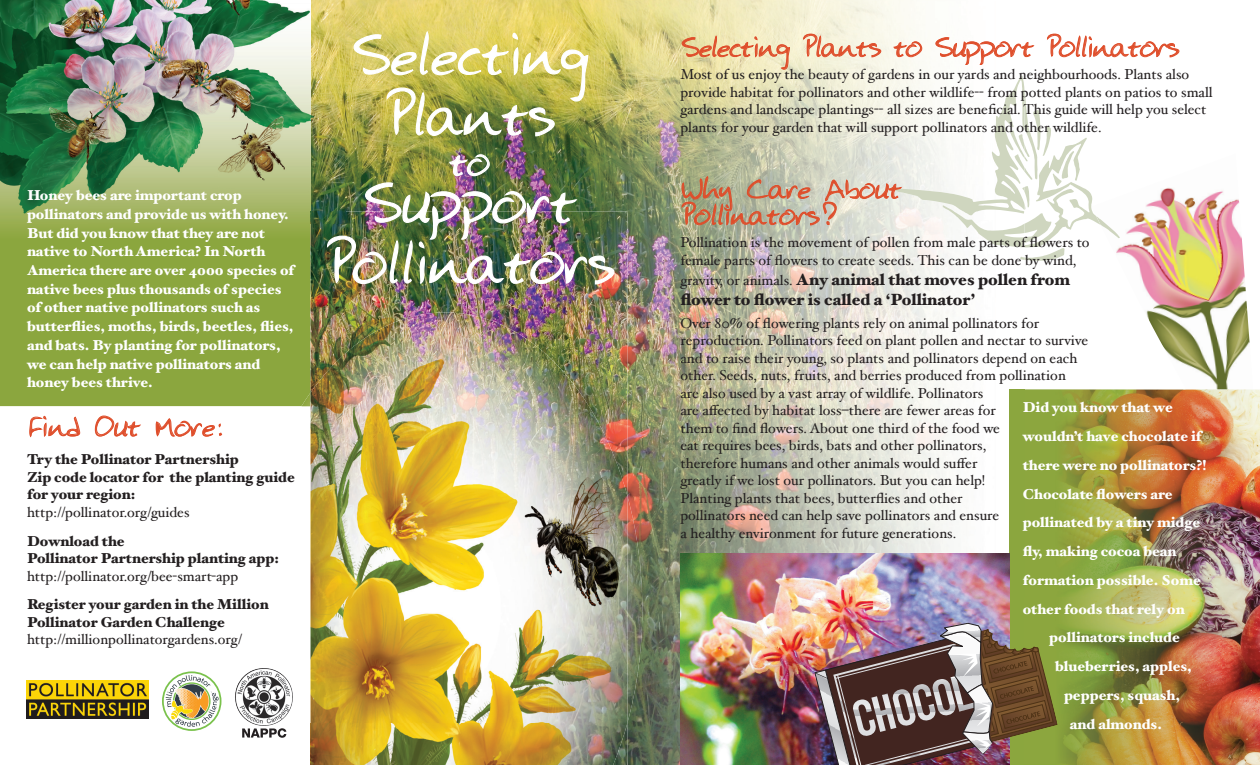
<style>
.page{position:relative;width:1260px;height:765px;background:#fff}
.page>*{position:absolute;margin:0;border:0;box-sizing:border-box;transform-origin:0 0}
.t1{font:60px/60.6px "Hansons Hand";color:#fff;text-align:center}
.t2{font:40px "Hansons Hand";color:#fff}
.t3{font:28.75px/26.2px "Hansons Hand";color:#df4e2b}
.t4{font:28.75px "Hansons Hand";letter-spacing:-.02em;color:#df4e2b}
.t5{font:900 16.25px/20px "Hoefler Text";color:#231f20}
.t6{font:14.38px/17.5px "Hoefler Text";color:#231f20}
.t7{font:900 14.38px/18.8px "Hoefler Text";color:#fff}
.t8{font:900 14.38px/17.5px "Hoefler Text";color:#231f20}
.s1{font-weight:400;font-size:14.38px}
</style>
<div class="page">
<img style="left:345px;top:0;width:424px;height:212px">
<img style="left:769px;top:0;width:254px;height:554px">
<img style="left:628px;top:212px;width:142px;height:553px">
<img style="left:894px;top:80px;width:130px;height:135px">
<img style="left:942px;top:205px;width:78px;height:42px">
<svg style="left:1020px;top:87px;width:72px;height:174px"></svg>
<div style="left:0;top:223px;width:310px;height:183px;background:#8ba63e"></div>
<img style="left:0;top:0;width:345px;height:223px">
<svg style="left:248px;top:406px;width:62px;height:329px"></svg>
<img style="left:628px;top:496px;width:14px;height:227px">
<img style="left:1092px;top:187px;width:158px;height:202px">
<img style="left:1096px;top:216px;width:24px;height:22px">
<div style="left:1010px;top:389px;width:250px;height:234px;background:#8ba63e"></div>
<img style="left:1185px;top:389px;width:68px;height:1px">
<img style="left:1024px;top:390px;width:236px;height:375px">
<svg style="left:682px;top:176px;width:220px;height:66px;background:#c7b9a5"></svg>
<img style="left:680px;top:554px;width:330px;height:211px">
<img style="left:814px;top:623px;width:243px;height:142px">
<svg style="left:682px;top:35px;width:108px;height:38px;background:#ebd1a2"></svg>
<svg style="left:803px;top:34px;width:78px;height:23px;background:#f0ceb7"></svg>
<svg style="left:893px;top:41px;width:29px;height:16px"></svg>
<svg style="left:935px;top:37px;width:99px;height:28px"></svg>
<svg style="left:1047px;top:34px;width:132px;height:24px"></svg>
<img style="left:310px;top:212px;width:318px;height:127px">
<img style="left:549px;top:339px;width:79px;height:65px">
<svg style="left:301px;top:381px;width:9px;height:25px"></svg>
<img style="left:310px;top:211px;width:16px;height:12px">
<img style="left:310px;top:312px;width:239px;height:453px">
<img style="left:548px;top:356px;width:40px;height:409px">
<img style="left:588px;top:404px;width:40px;height:361px">
<img style="left:353px;top:30px;width:236px;height:107px">
<img style="left:326px;top:154px;width:289px;height:131px">
<img style="left:27px;top:680px;width:122px;height:38px">
<svg style="left:29px;top:416px;width:51px;height:22px"></svg>
<svg style="left:95px;top:416px;width:46px;height:21px"></svg>
<svg style="left:156px;top:418px;width:66px;height:19px"></svg>
<svg style="left:162px;top:671px;width:59px;height:60px"></svg>
<img style="left:235px;top:668px;width:40px;height:58px">
<svg style="left:242px;top:728px;width:44px;height:10px"></svg>
<p class="t7" style="left:27px;top:186px;width:269px">Honey bees are important crop pollinators and provide us with honey.<br>But did you know that they are not native to North America? In North America there are over 4000 species of native bees plus thousands of species of other native pollinators such as butterflies, moths, birds, beetles, flies, and bats. By planting for pollinators, we can help native pollinators and honey bees thrive.</p>
<h3 class="t3" style="left:27px;top:414px;width:196px">Find Out More:</h3>
<p class="t8" style="left:27px;top:451px;width:269px">Try the Pollinator Partnership<br>Zip code locator for the planting guide for your region:</p>
<p class="t6" style="left:27px;top:503px;width:164px">http://pollinator.org/guides</p>
<p class="t8" style="left:27px;top:532px;width:254px">Download the<br>Pollinator Partnership planting app:</p>
<p class="t6" style="left:27px;top:567px;width:213px">http://pollinator.org/bee-smart-app</p>
<p class="t8" style="left:27px;top:596px;width:243px">Register your garden in the Million<br>Pollinator Garden Challenge</p>
<p class="t6" style="left:27px;top:631px;width:216px">http://millionpollinatorgardens.org/</p>
<h1 class="t1" style="left:350px;top:26px;width:239px">Selecting<br>Plants</h1>
<h2 class="t2" style="left:449px;top:133px;width:42px">to</h2>
<h1 class="t1" style="left:324px;top:174px;width:292px">Support<br>Pollinators</h1>
<h3 class="t4" style="left:680px;top:26px;width:500px">Selecting Plants to Support Pollinators</h3>
<p class="t6" style="left:680px;top:66px;width:534px">Most of us enjoy the beauty of gardens in our yards and neighbourhoods. Plants also provide habitat for pollinators and other wildlife-- from potted plants on patios to small gardens and landscape plantings-- all sizes are beneficial. This guide will help you select plants for your garden that will support pollinators and other wildlife.</p>
<h3 class="t3" style="left:680px;top:176px;width:222px">Why Care About<br>Pollinators?</h3>
<p class="t6" style="left:680px;top:234px;width:411px">Pollination is the movement of pollen from male parts of flowers to female parts of flowers to create seeds. This can be done by wind,</p>
<p class="t5" style="left:680px;top:269px;width:391px"><span class="s1">gravity, or animals.</span> Any animal that moves pollen from flower to flower is called a ‘Pollinator’</p>
<p class="t6" style="left:680px;top:314px;width:409px">Over 80% of flowering plants rely on animal pollinators for reproduction. Pollinators feed on plant pollen and nectar to survive and to raise their young, so plants and pollinators depend on each other. Seeds, nuts, fruits, and berries produced from pollination<br>are also used by a vast array of wildlife. Pollinators<br>are affected by habitat loss–there are fewer areas for<br>them to find flowers. About one third of the food we<br>eat requires bees, birds, bats and other pollinators,<br>therefore humans and other animals would suffer<br>greatly if we lost our pollinators. But you can help!<br>Planting plants that bees, butterflies and other<br>pollinators need can help save pollinators and ensure<br>a healthy environment for future generations.</p>
<p class="t7" style="left:1023px;top:398px;width:152px">Did you know that we</p>
<p class="t7" style="left:1023px;top:427px;width:180px">wouldn’t have chocolate if</p>
<p class="t7" style="left:1023px;top:456px;width:186px">there were no pollinators?!</p>
<p class="t7" style="left:1023px;top:484px;width:151px">Chocolate flowers are</p>
<p class="t7" style="left:1023px;top:513px;width:179px">pollinated by a tiny midge</p>
<p class="t7" style="left:1023px;top:542px;width:155px">fly, making cocoa bean</p>
<p class="t7" style="left:1023px;top:571px;width:180px">formation possible. Some</p>
<p class="t7" style="left:1023px;top:599px;width:163px">other foods that rely on</p>
<p class="t7" style="left:1049px;top:628px;width:132px">pollinators include</p>
<p class="t7" style="left:1055px;top:657px;width:138px">blueberries, apples,</p>
<p class="t7" style="left:1064px;top:686px;width:118px">peppers, squash,</p>
<p class="t7" style="left:1070px;top:714px;width:94px">and almonds.</p>
</div>
